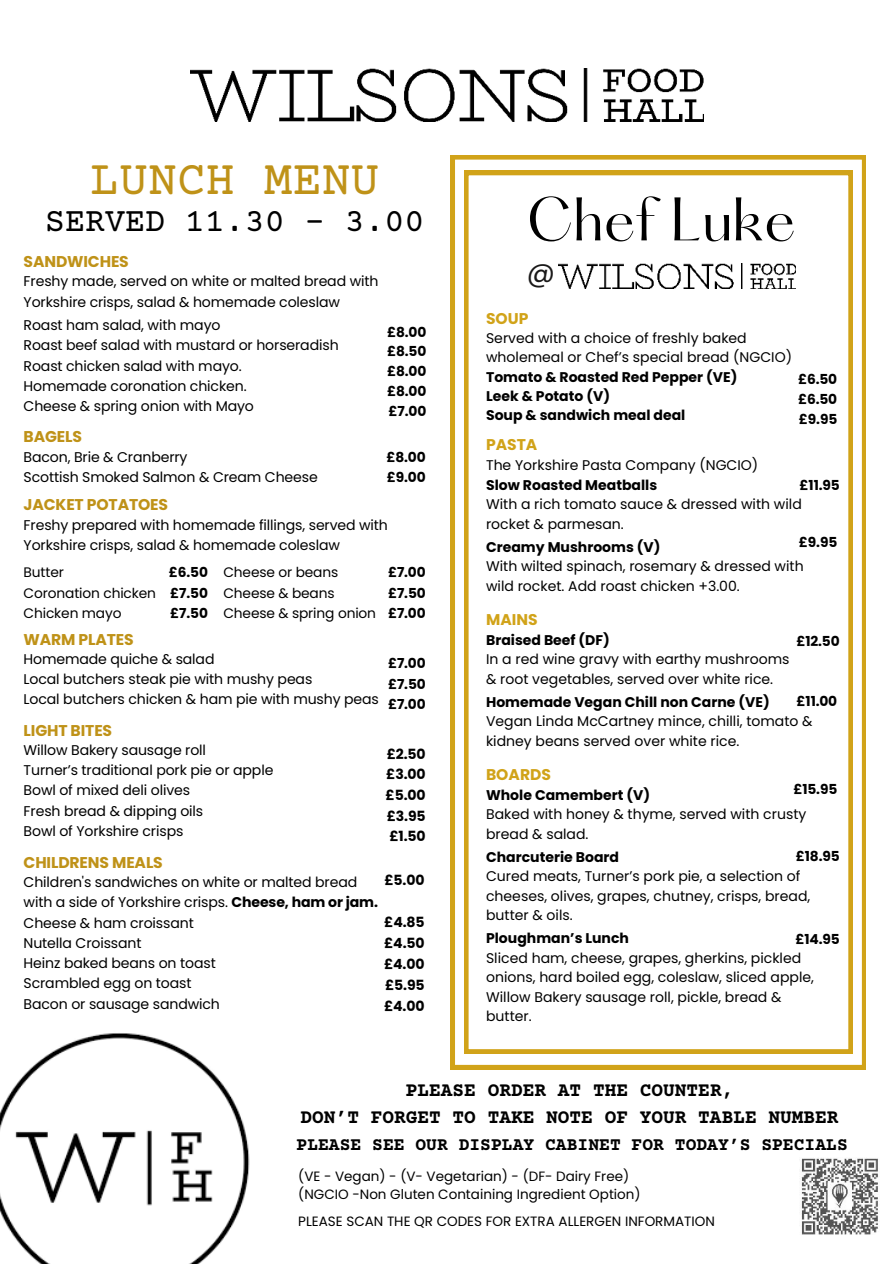
<style>
.page{position:relative;width:894px;height:1264px;background:#fff}
.page>*{position:absolute;margin:0;border:0;box-sizing:border-box;transform-origin:0 0}
.t1{font:53.7px "Hatton";color:#000}
.t2{font:48.15px "Courier Prime";color:#bf9218}
.t3{font:33.3px "Courier Prime";color:#000}
.t4{font:27.9px "Poppins";color:#191818}
.t5{font:700 19.5px/27px "Courier Prime";color:#000;text-align:center}
.t6{font:700 18px "Courier Prime";color:#000}
.t7{font:700 15.6px "Poppins";letter-spacing:-.01em;color:#bf9218}
.t8{font:700 15.6px "Poppins";color:#d1a319}
.t9{font:14.1px/20.2px "Poppins";letter-spacing:-.01em;color:#000}
.t10{font:700 14.1px/20.7px "Poppins";color:#000;text-align:justify}
.t11{font:700 13.8px/20px "Poppins";letter-spacing:-.01em;color:#000;text-align:justify}
.t12{font:13.8px/20.5px "Poppins";letter-spacing:-.01em;color:#000}
.t13{font:700 13.65px/20.5px "Poppins";letter-spacing:-.01em;color:#000;text-align:justify}
.t14{font:13.5px/18px "Poppins";color:#000}
.s1{font-weight:700}
</style>
<div class="page">
<img style="left:0;top:1033px;width:250px;height:230px">
<img style="left:190px;top:69px;width:513px;height:53px">
<svg style="left:450px;top:155px;width:415px;height:914px"></svg>
<svg style="left:464px;top:171px;width:388px;height:882px"></svg>
<img style="left:558px;top:264px;width:237px;height:24px">
<img style="left:801px;top:1158px;width:77px;height:76px">
<h2 class="t2" style="left:90px;top:151px;width:291px">LUNCH MENU</h2>
<h3 class="t3" style="left:45px;top:201px;width:381px">SERVED 11.30 - 3.00</h3>
<p class="t7" style="left:24px;top:252px;width:107px">SANDWICHES</p>
<p class="t9" style="left:24px;top:271px;width:356px">Freshy made, served on white or malted bread with<br>Yorkshire crisps, salad &amp; homemade coleslaw</p>
<p class="t9" style="left:24px;top:315px;width:316px">Roast ham salad, with mayo<br>Roast beef salad with mustard or horseradish<br>Roast chicken salad with mayo.<br>Homemade coronation chicken.<br>Cheese &amp; spring onion with Mayo</p>
<p class="t11" style="left:387px;top:322px;width:41px">£8.00 £8.50 £8.00 £8.00 £7.00</p>
<p class="t7" style="left:24px;top:428px;width:60px">BAGELS</p>
<p class="t9" style="left:24px;top:446px;width:295px">Bacon, Brie &amp; Cranberry<br>Scottish Smoked Salmon &amp; Cream Cheese</p>
<p class="t11" style="left:386px;top:447px;width:41px">£8.00 £9.00</p>
<p class="t7" style="left:24px;top:496px;width:146px">JACKET POTATOES</p>
<p class="t9" style="left:24px;top:514px;width:366px">Freshy prepared with homemade fillings, served with<br>Yorkshire crisps, salad &amp; homemade coleslaw</p>
<p class="t13" style="left:169px;top:562px;width:41px">£6.50 £7.50 £7.50</p>
<p class="t12" style="left:24px;top:562px;width:134px">Butter<br>Coronation chicken<br>Chicken mayo</p>
<p class="t12" style="left:223px;top:562px;width:154px">Cheese or beans<br>Cheese &amp; beans<br>Cheese &amp; spring onion</p>
<p class="t7" style="left:24px;top:630px;width:112px">WARM PLATES</p>
<p class="t9" style="left:24px;top:648px;width:357px">Homemade quiche &amp; salad<br>Local butchers steak pie with mushy peas<br>Local butchers chicken &amp; ham pie with mushy peas</p>
<p class="t13" style="left:388px;top:562px;width:39px">£7.00 £7.50 £7.00</p>
<p class="t13" style="left:388px;top:653px;width:39px">£7.00 £7.50 £7.00</p>
<p class="t7" style="left:24px;top:721px;width:90px">LIGHT BITES</p>
<p class="t9" style="left:24px;top:739px;width:251px">Willow Bakery sausage roll<br>Turner’s traditional pork pie or apple<br>Bowl of mixed deli olives<br>Fresh bread &amp; dipping oils<br>Bowl of Yorkshire crisps</p>
<p class="t10" style="left:385px;top:743px;width:42px">£2.50 £3.00 £5.00 £3.95 £1.50</p>
<p class="t7" style="left:24px;top:853px;width:141px">CHILDRENS MEALS</p>
<p class="t9" style="left:24px;top:872px;width:356px">Children's sandwiches on white or malted bread with a side of Yorkshire crisps. <span class="s1">Cheese, ham or jam.<br></span>Cheese &amp; ham croissant<br>Nutella Croissant<br>Heinz baked beans on toast<br>Scrambled egg on toast<br>Bacon or sausage sandwich</p>
<p class="t10" style="left:384px;top:869px;width:42px">£5.00</p>
<p class="t10" style="left:384px;top:911px;width:42px">£4.85 £4.50 £4.00 £5.95 £4.00</p>
<h1 class="t1" style="left:526px;top:190px;width:270px">Chef Luke</h1>
<h3 class="t4" style="left:526px;top:256px;width:30px">@</h3>
<p class="t8" style="left:486px;top:309px;width:44px">SOUP</p>
<p class="t9" style="left:486px;top:329px;width:307px;line-height:19.2px">Served with a choice of freshly baked wholemeal or Chef’s special bread (NGCIO)</p>
<p class="t10" style="left:486px;top:367px;width:253px;line-height:19.2px;text-align:left">Tomato &amp; Roasted Red Pepper (VE)<br>Leek &amp; Potato (V)<br>Soup &amp; sandwich meal deal</p>
<p class="t8" style="left:486px;top:436px;width:53px">PASTA</p>
<p class="t9" style="left:486px;top:455px;width:274px">The Yorkshire Pasta Company (NGCIO)</p>
<p class="t10" style="left:486px;top:474px;width:173px">Slow Roasted Meatballs</p>
<p class="t9" style="left:486px;top:494px;width:317px;line-height:19.4px">With a rich tomato sauce &amp; dressed with wild rocket &amp; parmesan.</p>
<p class="t10" style="left:486px;top:536px;width:176px">Creamy Mushrooms (V)</p>
<p class="t9" style="left:486px;top:556px;width:319px;line-height:19.4px">With wilted spinach, rosemary &amp; dressed with wild rocket. Add roast chicken +3.00.</p>
<p class="t8" style="left:486px;top:610px;width:53px">MAINS</p>
<p class="t10" style="left:486px;top:629px;width:125px">Braised Beef (DF)</p>
<p class="t9" style="left:486px;top:649px;width:305px;line-height:19.4px">In a red wine gravy with earthy mushrooms &amp; root vegetables, served over white rice.</p>
<p class="t10" style="left:486px;top:691px;width:285px">Homemade Vegan Chill non Carne (VE)</p>
<p class="t9" style="left:486px;top:711px;width:328px;line-height:19.4px">Vegan Linda McCartney mince, chilli, tomato &amp; kidney beans served over white rice.</p>
<p class="t8" style="left:486px;top:765px;width:66px">BOARDS</p>
<p class="t10" style="left:486px;top:784px;width:165px">Whole Camembert (V)</p>
<p class="t9" style="left:486px;top:804px;width:322px;line-height:19.4px">Baked with honey &amp; thyme, served with crusty bread &amp; salad.</p>
<p class="t10" style="left:486px;top:846px;width:134px">Charcuterie Board</p>
<p class="t9" style="left:486px;top:866px;width:326px;line-height:19.4px">Cured meats, Turner’s pork pie, a selection of cheeses, olives, grapes, chutney, crisps, bread, butter &amp; oils.</p>
<p class="t10" style="left:486px;top:928px;width:144px">Ploughman’s Lunch</p>
<p class="t9" style="left:486px;top:948px;width:329px;line-height:19.4px">Sliced ham, cheese, grapes, gherkins, pickled onions, hard boiled egg, coleslaw, sliced apple, Willow Bakery sausage roll, pickle, bread &amp; butter.</p>
<p class="t11" style="left:797px;top:369px;width:41px">£6.50 £6.50 £9.95</p>
<p class="t11" style="left:799px;top:475px;width:42px">£11.95</p>
<p class="t11" style="left:798px;top:532px;width:40px">£9.95</p>
<p class="t11" style="left:796px;top:631px;width:45px">£12.50</p>
<p class="t11" style="left:796px;top:691px;width:42px">£11.00</p>
<p class="t11" style="left:793px;top:779px;width:45px">£15.95</p>
<p class="t11" style="left:795px;top:846px;width:45px">£18.95</p>
<p class="t11" style="left:795px;top:929px;width:46px">£14.95</p>
<h3 class="t5" style="left:300px;top:1075px;width:539px">PLEASE ORDER AT THE COUNTER,<br>DON’T FORGET TO TAKE NOTE OF YOUR TABLE NUMBER</h3>
<p class="t6" style="left:296px;top:1134px;width:552px">PLEASE SEE OUR DISPLAY CABINET FOR TODAY’S SPECIALS</p>
<p class="t14" style="left:298px;top:1167px;width:344px">(VE - Vegan) - (V- Vegetarian) - (DF- Dairy Free) (NGCIO -Non Gluten Containing Ingredient Option)</p>
<p class="t14" style="left:298px;top:1211px;width:418px">PLEASE SCAN THE QR CODES FOR EXTRA ALLERGEN INFORMATION</p>
</div>
